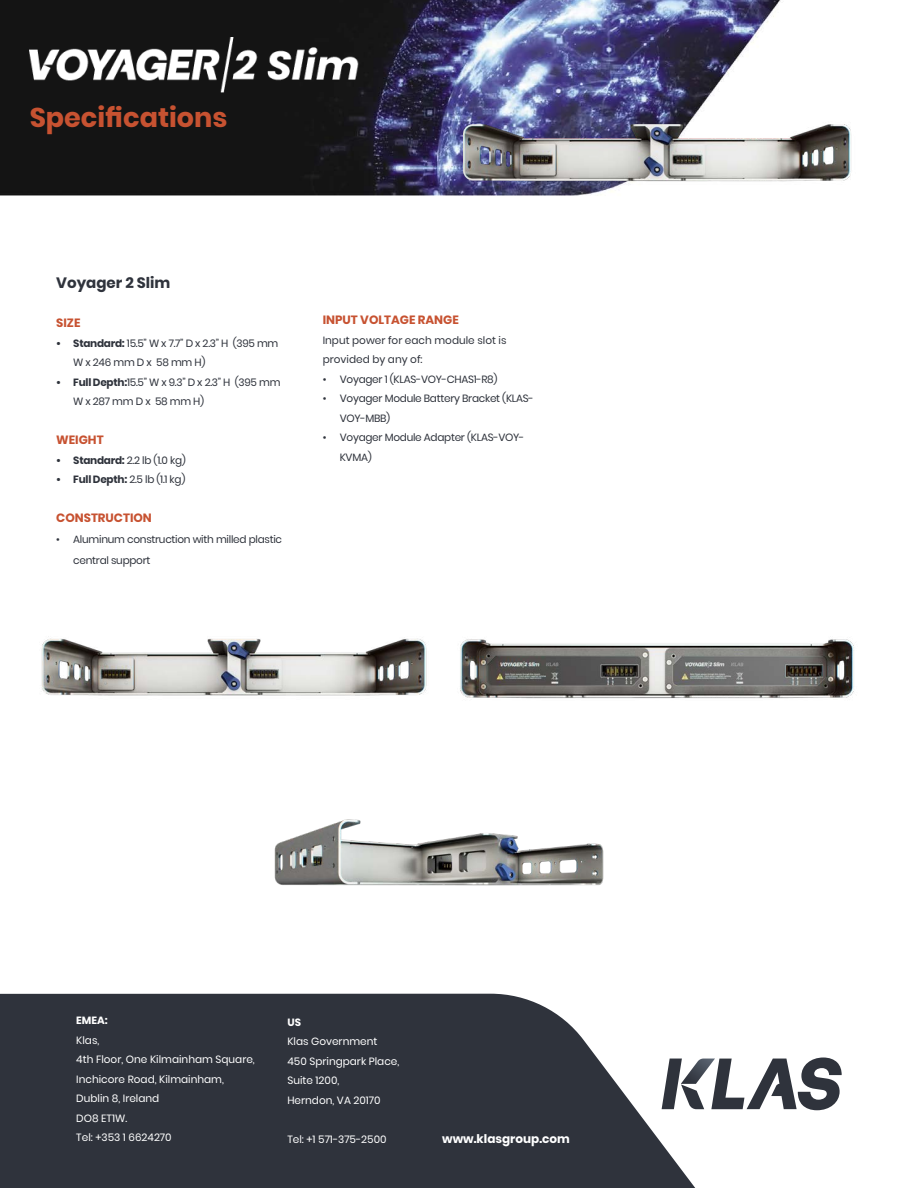
<style>
.page{position:relative;width:918px;height:1188px;background:#fff}
.page>*{position:absolute;margin:0;border:0;box-sizing:border-box;transform-origin:0 0}
.t1{font:700 27px "Poppins";color:#c75231}
.t2{font:700 15px "Poppins";color:#2f333c}
.t3{font:700 12px "Poppins";color:#c75231}
.t4{font:700 12px "Poppins";color:#fff}
.t5{font:10.5px/19.5px "Poppins";letter-spacing:-.025em;color:#2f333c}
.t6{font:10.5px/19.5px "Poppins";color:#fff}
.t7{font:10.5px/19.5px "Poppins";color:#2f333c}
.t8{font:700 10.5px "Poppins";color:#fff}
.s1{font-weight:700}
</style>
<div class="page">
<img style="left:0;top:0;width:828px;height:1111px">
<svg style="left:0;top:994px;width:703px;height:194px;background:#444850"></svg>
<svg style="left:662px;top:1058px;width:180px;height:52px"></svg>
<img style="left:451px;top:111px;width:401px;height:83px">
<img style="left:30px;top:38px;width:329px;height:54px">
<img style="left:265px;top:808px;width:348px;height:87px">
<img style="left:447px;top:627px;width:407px;height:83px">
<img style="left:30px;top:626px;width:409px;height:82px">
<h1 class="t1" style="left:30px;top:102px;width:199px">Specifications</h1>
<h2 class="t2" style="left:56px;top:274px;width:116px">Voyager 2 Slim</h2>
<p class="t3" style="left:56px;top:316px;width:26px">SIZE</p>
<p class="t5" style="left:73px;top:334px;width:207px;text-indent:-17px"><span class="s1">• Standard:</span> 15.5” W x 7.7” D x 2.3” H (395 mm<br>W x 246 mm D x 58 mm H)</p>
<p class="t5" style="left:73px;top:373px;width:209px;text-indent:-17px"><span class="s1">• Full Depth:</span>15.5” W x 9.3” D x 2.3” H (395 mm<br>W x 287 mm D x 58 mm H)</p>
<p class="t3" style="left:56px;top:433px;width:49px">WEIGHT</p>
<p class="t5" style="left:56px;top:451px;width:131px"><span class="s1">• Standard:</span> 2.2 lb (1.0 kg)</p>
<p class="t5" style="left:56px;top:470px;width:131px"><span class="s1">• Full Depth:</span> 2.5 lb (1.1 kg)</p>
<p class="t3" style="left:56px;top:511px;width:97px">CONSTRUCTION</p>
<p class="t5" style="left:73px;top:529px;width:210px;line-height:21px;text-indent:-17px">• Aluminum construction with milled plastic central support</p>
<p class="t3" style="left:323px;top:313px;width:138px">INPUT VOLTAGE RANGE</p>
<p class="t7" style="left:323px;top:330px;width:185px">Input power for each module slot is provided by any of:</p>
<p class="t5" style="left:323px;top:369px;width:176px">• Voyager 1 (KLAS-VOY-CHAS1-R8)</p>
<p class="t5" style="left:340px;top:389px;width:196px;text-indent:-17px">• Voyager Module Battery Bracket (KLAS-<br>VOY-MBB)</p>
<p class="t5" style="left:340px;top:428px;width:186px;text-indent:-17px">• Voyager Module Adapter (KLAS-VOY-<br>KVMA)</p>
<p class="t8" style="left:76px;top:1015px;width:33px">EMEA:</p>
<p class="t6" style="left:76px;top:1031px;width:180px">Klas,<br>4th Floor, One Kilmainham Square,<br>Inchicore Road, Kilmainham,<br>Dublin 8, Ireland<br>DO8 ET1W.<br>Tel: +353 1 6624270</p>
<p class="t8" style="left:287px;top:1016px;width:15px">US</p>
<p class="t6" style="left:287px;top:1032px;width:113px">Klas Government<br>450 Springpark Place,<br>Suite 1200,<br>Herndon, VA 20170</p>
<p class="t6" style="left:287px;top:1129px;width:101px">Tel: +1 571-375-2500</p>
<p class="t4" style="left:442px;top:1131px;width:129px">www.klasgroup.com</p>
</div>
